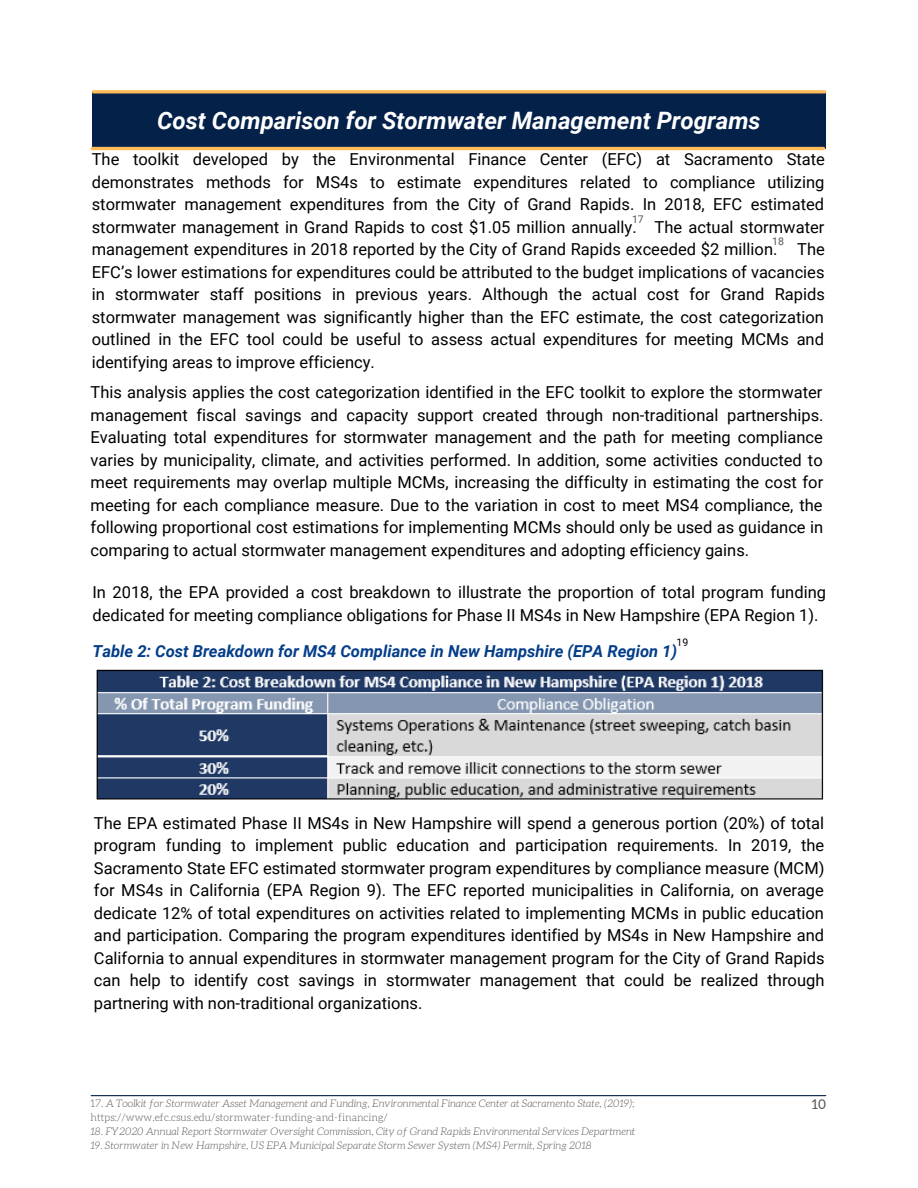
<style>
.page{position:relative;width:918px;height:1188px;background:#fff}
.page>*{position:absolute;margin:0;border:0;box-sizing:border-box;transform-origin:0 0}
.t1{font:italic 700 24px "Roboto";color:#fff}
.t2{font:16.5px/22.5px "Roboto";color:#000;text-align:justify}
.t3{font:italic 700 16.5px "Roboto";color:#043d89}
.t4{font:13.5px "Aleo";color:#545454}
.t5{font:italic 300 10.5px/14px "Aleo";color:#545454}
.t6{font:10.5px "Roboto";color:#545454}
.t7{font:10.5px "Roboto";color:#000}
.s1{font-style:normal}
</style>
<div class="page">
<hr style="left:91px;top:1095px;width:735px;height:1px;background:#042249">
<div style="left:92px;top:92px;width:734px;height:57px;background:#042249"></div>
<hr style="left:93px;top:90px;width:732px;height:3px;background:#ffbd59">
<hr style="left:92px;top:147px;width:732px;height:3px;background:#ffbd59">
<img style="left:96px;top:669px;width:728px;height:131px">
<h1 class="t1" style="left:157px;top:107px;width:605px">Cost Comparison for Stormwater Management Programs</h1>
<p class="t2" style="left:92px;top:149px;width:735px">The toolkit developed by the Environmental Finance Center (EFC) at Sacramento State demonstrates methods for MS4s to estimate expenditures related to compliance utilizing stormwater management expenditures from the City of Grand Rapids. In 2018, EFC estimated stormwater management in Grand Rapids to cost $1.05 million annually. The actual stormwater management expenditures in 2018 reported by the City of Grand Rapids exceeded $2 million. The EFC’s lower estimations for expenditures could be attributed to the budget implications of vacancies in stormwater staff positions in previous years. Although the actual cost for Grand Rapids stormwater management was significantly higher than the EFC estimate, the cost categorization outlined in the EFC tool could be useful to assess actual expenditures for meeting MCMs and identifying areas to improve efficiency.</p>
<p class="t6" style="left:632px;top:213px;width:13px">17</p>
<p class="t6" style="left:772px;top:235px;width:13px">18</p>
<p class="t2" style="left:91px;top:382px;width:734px">This analysis applies the cost categorization identified in the EFC toolkit to explore the stormwater management fiscal savings and capacity support created through non-traditional partnerships.<br>Evaluating total expenditures for stormwater management and the path for meeting compliance varies by municipality, climate, and activities performed. In addition, some activities conducted to meet requirements may overlap multiple MCMs, increasing the difficulty in estimating the cost for meeting for each compliance measure. Due to the variation in cost to meet MS4 compliance, the following proportional cost estimations for implementing MCMs should only be used as guidance in comparing to actual stormwater management expenditures and adopting efficiency gains.</p>
<p class="t2" style="left:93px;top:582px;width:735px">In 2018, the EPA provided a cost breakdown to illustrate the proportion of total program funding dedicated for meeting compliance obligations for Phase II MS4s in New Hampshire (EPA Region 1).</p>
<p class="t7" style="left:677px;top:636px;width:13px">19</p>
<p class="t3" style="left:93px;top:642px;width:586px">Table 2: Cost Breakdown for MS4 Compliance in New Hampshire (EPA Region 1)</p>
<p class="t2" style="left:94px;top:812px;width:732px">The EPA estimated Phase II MS4s in New Hampshire will spend a generous portion (20%) of total program funding to implement public education and participation requirements. In 2019, the Sacramento State EFC estimated stormwater program expenditures by compliance measure (MCM) for MS4s in California (EPA Region 9). The EFC reported municipalities in California, on average dedicate 12% of total expenditures on activities related to implementing MCMs in public education and participation. Comparing the program expenditures identified by MS4s in New Hampshire and California to annual expenditures in stormwater management program for the City of Grand Rapids can help to identify cost savings in stormwater management that could be realized through partnering with non-traditional organizations.</p>
<p class="t5" style="left:91px;top:1097px;width:546px"><span class="s1">1</span>7. A Toolkit for Stormwater Asset Management and Funding, Environmental Finance Center at Sacramento State, (2019)<span class="s1">; https://www.efc.csus.edu/stormwater-funding-and-financing/</span></p>
<p class="t5" style="left:91px;top:1125px;width:546px">18. FY2020 Annual Report Stormwater Oversight Commission, City of Grand Rapids Environmental Services Department</p>
<p class="t5" style="left:91px;top:1139px;width:502px">19. Stormwater in New Hampshire, US EPA Municipal Separate Storm Sewer System (MS4) Permit, Spring 2018</p>
<p class="t4" style="left:812px;top:1097px;width:16px">10</p>
</div>
